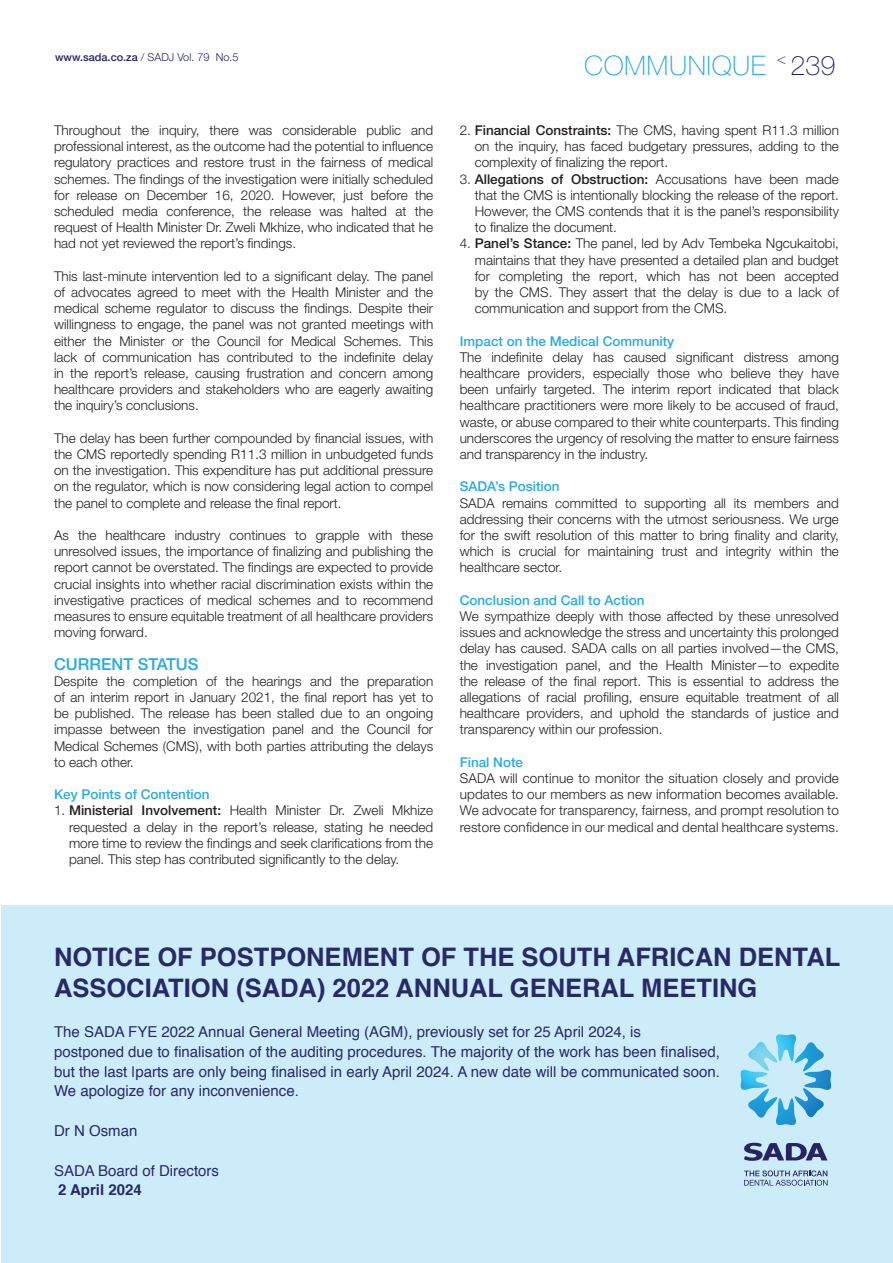
<style>
.page{position:relative;width:893px;height:1263px;background:#fff}
.page>*{position:absolute;margin:0;border:0;box-sizing:border-box;transform-origin:0 0}
.t1{font:100 27px "Helvetica Neue LT Std";letter-spacing:.02em;color:#27abe2}
.t2{font:700 25.5px/31.5px "Helvetica";color:#282a66}
.t3{font:500 16.5px "Helvetica Neue LT Std";color:#27abe2}
.t4{font:15px/19.8px "Helvetica";color:#282a66}
.t5{font:700 15px "Helvetica";color:#282a66}
.t6{font:300 13.5px/16.2px "Helvetica Neue LT Std";color:#231f20;text-align:justify}
.t7{font:500 13.5px "Helvetica Neue LT Std";color:#27abe2}
.t8{font:300 10.95px "Helvetica Neue LT Std";color:#282463}
.s1{font-weight:500}
.s2{color:#282463}
</style>
<div class="page">
<div style="left:1px;top:906px;width:892px;height:357px;background:#ccecf9"></div>
<svg style="left:740px;top:1034px;width:91px;height:91px"></svg>
<svg style="left:744px;top:1142px;width:83px;height:19px"></svg>
<svg style="left:744px;top:1170px;width:84px;height:16px"></svg>
<p class="t8" style="left:55px;top:50px;width:185px"><span class="s1">www.sada.co.za</span> / SADJ Vol. 79 No.5</p>
<h1 class="t1" style="left:584px;top:50px;width:253px">COMMUNIQUE <sup>&lt;</sup> <span class="s2">239</span></h1>
<p class="t6" style="left:54px;top:122px;width:381px">Throughout the inquiry, there was considerable public and professional interest, as the outcome had the potential to influence regulatory practices and restore trust in the fairness of medical schemes. The findings of the investigation were initially scheduled for release on December 16, 2020. However, just before the scheduled media conference, the release was halted at the request of Health Minister Dr. Zweli Mkhize, who indicated that he had not yet reviewed the report’s findings.</p>
<p class="t6" style="left:54px;top:268px;width:381px">This last-minute intervention led to a significant delay. The panel of advocates agreed to meet with the Health Minister and the medical scheme regulator to discuss the findings. Despite their willingness to engage, the panel was not granted meetings with either the Minister or the Council for Medical Schemes. This lack of communication has contributed to the indefinite delay in the report’s release, causing frustration and concern among healthcare providers and stakeholders who are eagerly awaiting the inquiry’s conclusions.</p>
<p class="t6" style="left:54px;top:430px;width:381px">The delay has been further compounded by financial issues, with the CMS reportedly spending R11.3 million in unbudgeted funds on the investigation. This expenditure has put additional pressure on the regulator, which is now considering legal action to compel the panel to complete and release the final report.</p>
<p class="t6" style="left:54px;top:527px;width:381px">As the healthcare industry continues to grapple with these unresolved issues, the importance of finalizing and publishing the report cannot be overstated. The findings are expected to provide crucial insights into whether racial discrimination exists within the investigative practices of medical schemes and to recommend measures to ensure equitable treatment of all healthcare providers moving forward.</p>
<p class="t3" style="left:54px;top:654px;width:146px">CURRENT STATUS</p>
<p class="t6" style="left:54px;top:673px;width:381px">Despite the completion of the hearings and the preparation of an interim report in January 2021, the final report has yet to be published. The release has been stalled due to an ongoing impasse between the investigation panel and the Council for Medical Schemes (CMS), with both parties attributing the delays to each other.</p>
<p class="t7" style="left:54px;top:786px;width:157px">Key Points of Contention</p>
<p class="t6" style="left:69px;top:802px;width:366px;text-indent:-15px">1. <span class="s1">Ministerial Involvement:</span> Health Minister Dr. Zweli Mkhize requested a delay in the report’s release, stating he needed more time to review the findings and seek clarifications from the panel. This step has contributed significantly to the delay.</p>
<p class="t6" style="left:475px;top:122px;width:366px;text-indent:-15px">2. <span class="s1">Financial Constraints:</span> The CMS, having spent R11.3 million on the inquiry, has faced budgetary pressures, adding to the complexity of finalizing the report.</p>
<p class="t6" style="left:475px;top:170px;width:366px;text-indent:-15px">3. <span class="s1">Allegations of Obstruction:</span> Accusations have been made that the CMS is intentionally blocking the release of the report.<br>However, the CMS contends that it is the panel’s responsibility to finalize the document.</p>
<p class="t6" style="left:475px;top:235px;width:366px;text-indent:-15px">4. <span class="s1">Panel’s Stance:</span> The panel, led by Adv Tembeka Ngcukaitobi, maintains that they have presented a detailed plan and budget for completing the report, which has not been accepted by the CMS. They assert that the delay is due to a lack of communication and support from the CMS.</p>
<p class="t7" style="left:460px;top:333px;width:216px">Impact on the Medical Community</p>
<p class="t6" style="left:460px;top:349px;width:381px">The indefinite delay has caused significant distress among healthcare providers, especially those who believe they have been unfairly targeted. The interim report indicated that black healthcare practitioners were more likely to be accused of fraud, waste, or abuse compared to their white counterparts. This finding underscores the urgency of resolving the matter to ensure fairness and transparency in the industry.</p>
<p class="t7" style="left:460px;top:478px;width:101px">SADA’s Position</p>
<p class="t6" style="left:460px;top:494px;width:381px">SADA remains committed to supporting all its members and addressing their concerns with the utmost seriousness. We urge for the swift resolution of this matter to bring finality and clarity, which is crucial for maintaining trust and integrity within the healthcare sector.</p>
<p class="t7" style="left:460px;top:592px;width:186px">Conclusion and Call to Action</p>
<p class="t6" style="left:460px;top:608px;width:381px">We sympathize deeply with those affected by these unresolved issues and acknowledge the stress and uncertainty this prolonged delay has caused. SADA calls on all parties involved—the CMS, the investigation panel, and the Health Minister—to expedite the release of the final report. This is essential to address the allegations of racial profiling, ensure equitable treatment of all healthcare providers, and uphold the standards of justice and transparency within our profession.</p>
<p class="t7" style="left:460px;top:754px;width:65px">Final Note</p>
<p class="t6" style="left:460px;top:770px;width:381px">SADA will continue to monitor the situation closely and provide updates to our members as new information becomes available.<br>We advocate for transparency, fairness, and prompt resolution to restore confidence in our medical and dental healthcare systems.</p>
<h2 class="t2" style="left:54px;top:941px;width:788px">NOTICE OF POSTPONEMENT OF THE SOUTH AFRICAN DENTAL<br>ASSOCIATION (SADA) 2022 ANNUAL GENERAL MEETING</h2>
<p class="t4" style="left:54px;top:1022px;width:667px">The SADA FYE 2022 Annual General Meeting (AGM), previously set for 25 April 2024, is<br>postponed due to finalisation of the auditing procedures. The majority of the work has been finalised, but the last |parts are only being finalised in early April 2024. A new date will be communicated soon.<br>We apologize for any inconvenience.</p>
<p class="t4" style="left:54px;top:1121px;width:85px">Dr N Osman</p>
<p class="t4" style="left:54px;top:1161px;width:167px">SADA Board of Directors</p>
<p class="t5" style="left:58px;top:1178px;width:85px">2 April 2024</p>
</div>
